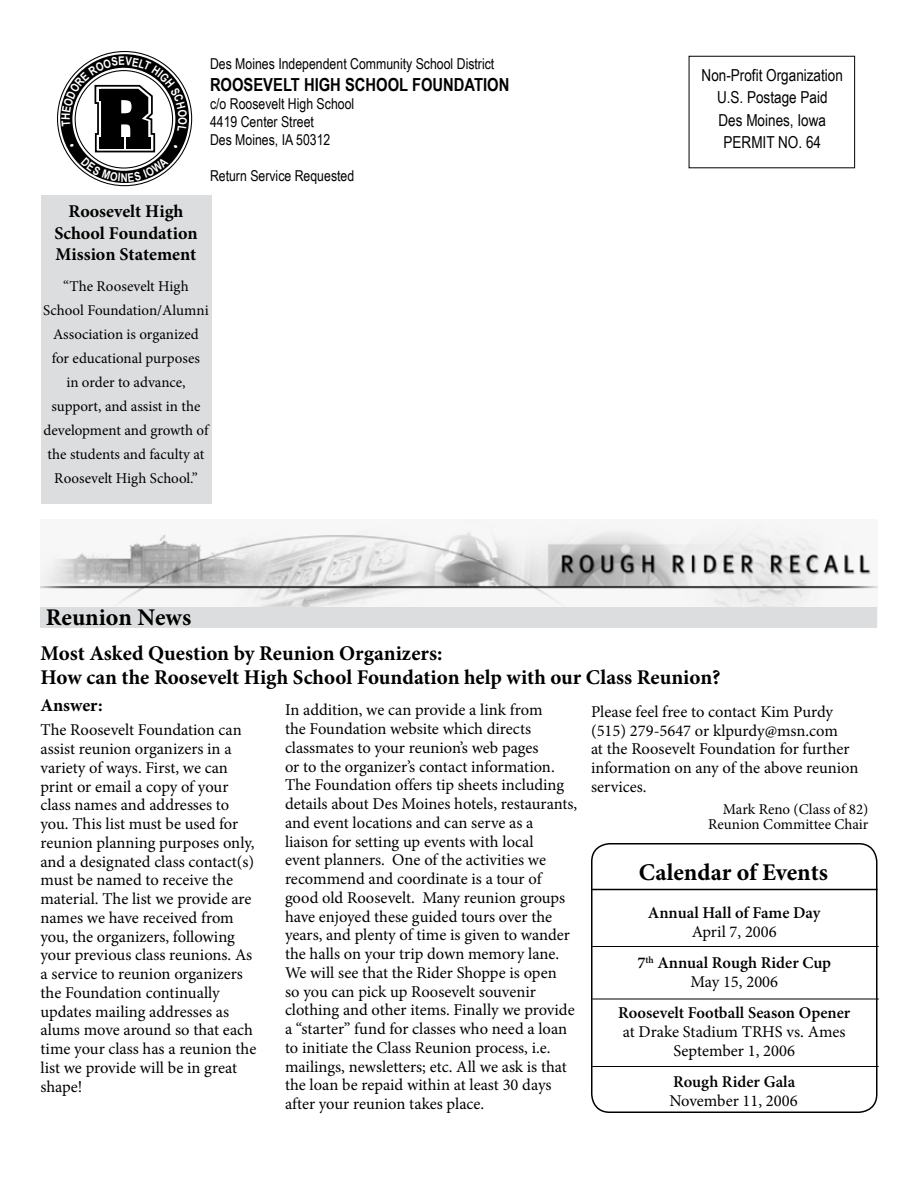
<style>
.page{position:relative;width:918px;height:1188px;background:#fff}
.page>*{position:absolute;margin:0;border:0;box-sizing:border-box;transform-origin:0 0}
.t1{font:700 24px "Minion Pro";color:#000}
.t2{font:700 21px/24px "Minion Pro";color:#000}
.t3{font:700 18px/21.6px "Minion Pro";color:#000;text-align:center}
.t4{font:700 18px "Arial Narrow";color:#000}
.t5{font:16.5px/18.8px "Minion Pro";color:#000}
.t6{font:600 16.5px/31.5px "Minion Pro";color:#000;text-align:center}
.t7{font:16.5px/22.5px "Arial Narrow";color:#000;text-align:center}
.t8{font:15px/24px "Minion Pro";color:#000;text-align:right}
.t9{font:15px/18px "Arial Narrow";color:#000}
.s1{font-weight:400}
</style>
<div class="page">
<div style="left:41px;top:195px;width:171px;height:308px;background:#dcddde"></div>
<img style="left:40px;top:524px;width:838px;height:84px">
<div style="left:40px;top:608px;width:838px;height:20px;background:#dcddde"></div>
<div style="left:591px;top:843px;width:287px;height:270px;border:2px solid #000;border-radius:18px"></div>
<hr style="left:591px;top:889px;width:287px;height:1px;background:#000">
<hr style="left:592px;top:946px;width:287px;height:1px;background:#000">
<hr style="left:592px;top:999px;width:287px;height:1px;background:#000">
<hr style="left:592px;top:1066px;width:287px;height:1px;background:#000">
<svg style="left:62px;top:57px;width:125px;height:125px"></svg>
<p class="t9" style="left:210px;top:55px;width:286px">Des Moines Independent Community School District</p>
<p class="t4" style="left:210px;top:74px;width:301px">ROOSEVELT HIGH SCHOOL FOUNDATION</p>
<p class="t9" style="left:210px;top:95px;width:146px">c/o Roosevelt High School<br>4419 Center Street<br>Des Moines, IA 50312</p>
<p class="t9" style="left:210px;top:167px;width:146px">Return Service Requested</p>
<p class="t3" style="left:54px;top:200px;width:145px">Roosevelt High<br>School Foundation<br>Mission Statement</p>
<p class="t8" style="left:43px;top:274px;width:167px;text-align:center">“The Roosevelt High<br>School Foundation/Alumni<br>Association is organized for educational purposes<br>in order to advance, support, and assist in the development and growth of the students and faculty at<br>Roosevelt High School.”</p>
<h1 class="t1" style="left:46px;top:600px;width:147px">Reunion News</h1>
<p class="t7" style="left:702px;top:63px;width:143px">Non-Profit Organization<br>U.S. Postage Paid<br>Des Moines, Iowa</p>
<p class="t7" style="left:724px;top:131px;width:99px">PERMIT NO. 64</p>
<p class="t2" style="left:40px;top:641px;width:682px">Most Asked Question by Reunion Organizers:<br>How can the Roosevelt High School Foundation help with our Class Reunion?</p>
<p class="t3" style="left:40px;top:694px;width:64px">Answer:</p>
<p class="t5" style="left:40px;top:721px;width:217px">The Roosevelt Foundation can assist reunion organizers in a variety of ways. First, we can print or email a copy of your class names and addresses to you. This list must be used for reunion planning purposes only, and a designated class contact(s) must be named to receive the material. The list we provide are names we have received from you, the organizers, following your previous class reunions. As a service to reunion organizers the Foundation continually updates mailing addresses as alums move around so that each time your class has a reunion the list we provide will be in great shape!</p>
<p class="t5" style="left:285px;top:701px;width:294px">In addition, we can provide a link from<br>the Foundation website which directs classmates to your reunion’s web pages<br>or to the organizer’s contact information.<br>The Foundation offers tip sheets including details about Des Moines hotels, restaurants, and event locations and can serve as a liaison for setting up events with local<br>event planners. One of the activities we recommend and coordinate is a tour of good old Roosevelt. Many reunion groups have enjoyed these guided tours over the years, and plenty of time is given to wander the halls on your trip down memory lane.<br>We will see that the Rider Shoppe is open<br>so you can pick up Roosevelt souvenir clothing and other items. Finally we provide a “starter” fund for classes who need a loan to initiate the Class Reunion process, i.e. mailings, newsletters; etc. All we ask is that the loan be repaid within at least 30 days after your reunion takes place.</p>
<p class="t5" style="left:591px;top:702px;width:269px">Please feel free to contact Kim Purdy (515) 279-5647 or klpurdy@msn.com<br>at the Roosevelt Foundation for further information on any of the above reunion services.</p>
<p class="t8" style="left:708px;top:802px;width:162px;line-height:15px">Mark Reno (Class of 82)<br>Reunion Committee Chair</p>
<h1 class="t1" style="left:639px;top:855px;width:191px">Calendar of Events</h1>
<p class="t6" style="left:648px;top:898px;width:174px">Annual Hall of Fame Day</p>
<p class="t6" style="left:637px;top:916px;width:195px"><span class="s1">April 7, 2006<br></span>7<sup>th</sup> Annual Rough Rider Cup</p>
<p class="t5" style="left:690px;top:972px;width:89px">May 15, 2006</p>
<p class="t6" style="left:618px;top:998px;width:234px">Roosevelt Football Season Opener</p>
<p class="t5" style="left:623px;top:1023px;width:224px;text-align:center">at Drake Stadium TRHS vs. Ames<br>September 1, 2006</p>
<p class="t6" style="left:673px;top:1067px;width:124px">Rough Rider Gala</p>
<p class="t5" style="left:669px;top:1092px;width:130px">November 11, 2006</p>
</div>
